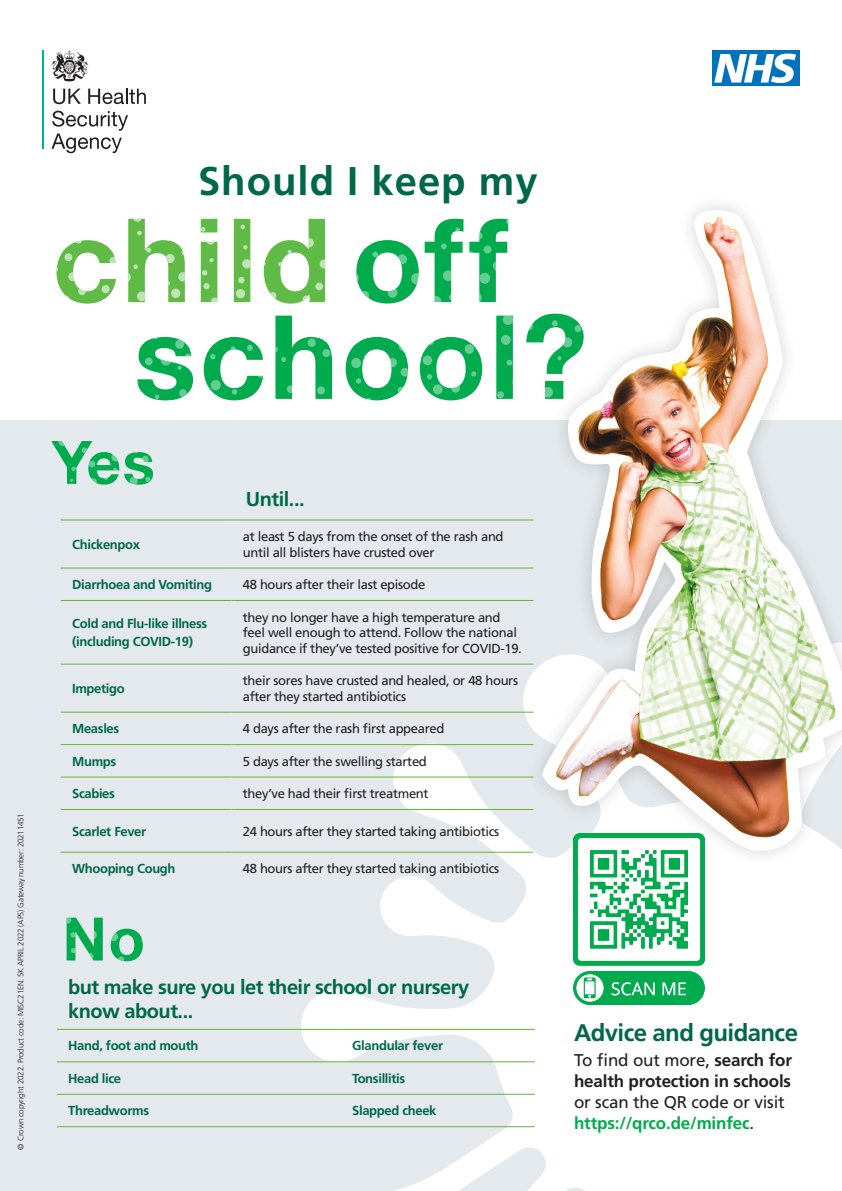
<style>
.page{position:relative;width:842px;height:1191px;background:#fff}
.page>*{position:absolute;margin:0;border:0;box-sizing:border-box;transform-origin:0 0}
.t1{font:700 40px "Frutiger LT Pro";letter-spacing:.025em;color:#006847}
.t2{font:700 24px "Frutiger LT Pro";letter-spacing:-.025em;color:#006847}
.t3{font:700 20px/24px "Frutiger LT Pro";letter-spacing:-.025em;color:#006847}
.t4{font:17px/21px "Frutiger LT Pro";letter-spacing:-.01em;color:#231f20}
.t5{font:13px/15.6px "Frutiger LT Pro";letter-spacing:-.025em;color:#231f20}
.t6{font:700 13px "Frutiger LT Pro";letter-spacing:-.025em;color:#006847}
.t7{font:300 8px "Frutiger LT Pro";letter-spacing:-.025em;color:#231f20}
.s1{font-weight:700}
.s2{font-weight:700;color:#00ab4d}
</style>
<div class="page">
<div style="left:0;top:420px;width:842px;height:771px;background:#e3e9ec"></div>
<svg style="left:295px;top:664px;width:547px;height:527px;fill:#fff"></svg>
<div style="left:712px;top:51px;width:87px;height:35px;background:#0072bc"></div>
<svg style="left:714px;top:54px;width:82px;height:29px"></svg>
<svg style="left:57px;top:219px;width:268px;height:85px"></svg>
<svg style="left:356px;top:219px;width:95px;height:84px"></svg>
<svg style="left:51px;top:441px;width:102px;height:43px"></svg>
<svg style="left:130px;top:477px;width:8px;height:7px"></svg>
<svg style="left:67px;top:917px;width:76px;height:44px"></svg>
<hr style="left:43px;top:51px;width:1px;height:98px;background:#00b095">
<svg style="left:51px;top:51px;width:37px;height:30px"></svg>
<svg style="left:53px;top:89px;width:28px;height:15px"></svg>
<svg style="left:88px;top:89px;width:58px;height:15px"></svg>
<svg style="left:51px;top:111px;width:77px;height:42px"></svg>
<img style="left:451px;top:205px;width:391px;height:656px">
<svg style="left:137px;top:314px;width:447px;height:87px"></svg>
<svg style="left:562px;top:337px;width:10px;height:10px"></svg>
<img style="left:573px;top:834px;width:132px;height:170px">
<hr style="left:61px;top:567px;width:171px;height:1px;background:#66b430">
<hr style="left:61px;top:600px;width:171px;height:1px;background:#66b430">
<hr style="left:61px;top:663px;width:171px;height:1px;background:#66b430">
<hr style="left:61px;top:711px;width:171px;height:1px;background:#66b430">
<hr style="left:61px;top:744px;width:171px;height:1px;background:#66b430">
<hr style="left:61px;top:776px;width:171px;height:1px;background:#66b430">
<hr style="left:61px;top:809px;width:171px;height:1px;background:#66b430">
<hr style="left:61px;top:851px;width:171px;height:1px;background:#66b430">
<hr style="left:235px;top:567px;width:298px;height:1px;background:#66b430">
<hr style="left:235px;top:600px;width:298px;height:1px;background:#66b430">
<hr style="left:235px;top:663px;width:298px;height:1px;background:#66b430">
<hr style="left:235px;top:711px;width:298px;height:1px;background:#66b430">
<hr style="left:235px;top:744px;width:298px;height:1px;background:#66b430">
<hr style="left:235px;top:776px;width:298px;height:1px;background:#66b430">
<hr style="left:235px;top:809px;width:298px;height:1px;background:#66b430">
<hr style="left:235px;top:851px;width:298px;height:1px;background:#66b430">
<hr style="left:61px;top:519px;width:171px;height:1px;background:#66b430">
<hr style="left:235px;top:519px;width:298px;height:1px;background:#66b430">
<hr style="left:57px;top:1061px;width:284px;height:1px;background:#66b430">
<hr style="left:341px;top:1061px;width:194px;height:1px;background:#66b430">
<hr style="left:57px;top:1093px;width:284px;height:1px;background:#66b430">
<hr style="left:341px;top:1093px;width:194px;height:1px;background:#66b430">
<hr style="left:57px;top:1126px;width:284px;height:1px;background:#66b430">
<hr style="left:341px;top:1126px;width:194px;height:1px;background:#66b430">
<hr style="left:57px;top:1028px;width:284px;height:1px;background:#66b430">
<hr style="left:341px;top:1028px;width:194px;height:1px;background:#66b430">
<p class="t1" style="left:198px;top:157px;width:341px">Should I keep my</p>
<p class="t7" style="left:16px;top:1149px;width:338px;rotate:-90deg">© Crown copyright 2022. Product code: MISC21EN. 5K APRIL 2022 (APS) Gateway number: 20211451</p>
<p class="t3" style="left:246px;top:487px;width:60px">Until...</p>
<p class="t6" style="left:72px;top:536px;width:69px">Chickenpox</p>
<p class="t5" style="left:243px;top:529px;width:262px">at least 5 days from the onset of the rash and until all blisters have crusted over</p>
<p class="t6" style="left:72px;top:577px;width:141px">Diarrhoea and Vomiting</p>
<p class="t5" style="left:243px;top:577px;width:184px">48 hours after their last episode</p>
<p class="t6" style="left:72px;top:615px;width:137px">Cold and Flu-like illness</p>
<p class="t6" style="left:72px;top:634px;width:122px">(including COVID-19)</p>
<p class="t5" style="left:243px;top:609px;width:280px">they no longer have a high temperature and feel well enough to attend. Follow the national guidance if they’ve tested positive for COVID-19.</p>
<p class="t6" style="left:72px;top:680px;width:54px">Impetigo</p>
<p class="t5" style="left:243px;top:673px;width:277px">their sores have crusted and healed, or 48 hours after they started antibiotics</p>
<p class="t6" style="left:72px;top:721px;width:49px">Measles</p>
<p class="t5" style="left:243px;top:721px;width:203px">4 days after the rash first appeared</p>
<p class="t6" style="left:72px;top:753px;width:46px">Mumps</p>
<p class="t5" style="left:243px;top:753px;width:185px">5 days after the swelling started</p>
<p class="t6" style="left:72px;top:786px;width:44px">Scabies</p>
<p class="t5" style="left:243px;top:786px;width:187px">they’ve had their first treatment</p>
<p class="t6" style="left:72px;top:823px;width:76px">Scarlet Fever</p>
<p class="t5" style="left:243px;top:823px;width:258px">24 hours after they started taking antibiotics</p>
<p class="t6" style="left:72px;top:861px;width:105px">Whooping Cough</p>
<p class="t5" style="left:243px;top:861px;width:258px">48 hours after they started taking antibiotics</p>
<p class="t3" style="left:68px;top:975px;width:403px">but make sure you let their school or nursery know about...</p>
<p class="t6" style="left:68px;top:1038px;width:132px">Hand, foot and mouth</p>
<p class="t6" style="left:352px;top:1038px;width:92px">Glandular fever</p>
<p class="t6" style="left:68px;top:1070px;width:55px">Head lice</p>
<p class="t6" style="left:352px;top:1070px;width:55px">Tonsillitis</p>
<p class="t6" style="left:68px;top:1103px;width:83px">Threadworms</p>
<p class="t6" style="left:352px;top:1103px;width:86px">Slapped cheek</p>
<p class="t2" style="left:574px;top:1018px;width:225px">Advice and guidance</p>
<p class="t4" style="left:574px;top:1049px;width:219px">To find out more, <span class="s1">search for health protection in schools </span>or scan the QR code or visit <span class="s2">https://qrco.de/minfec</span>.</p>
</div>
